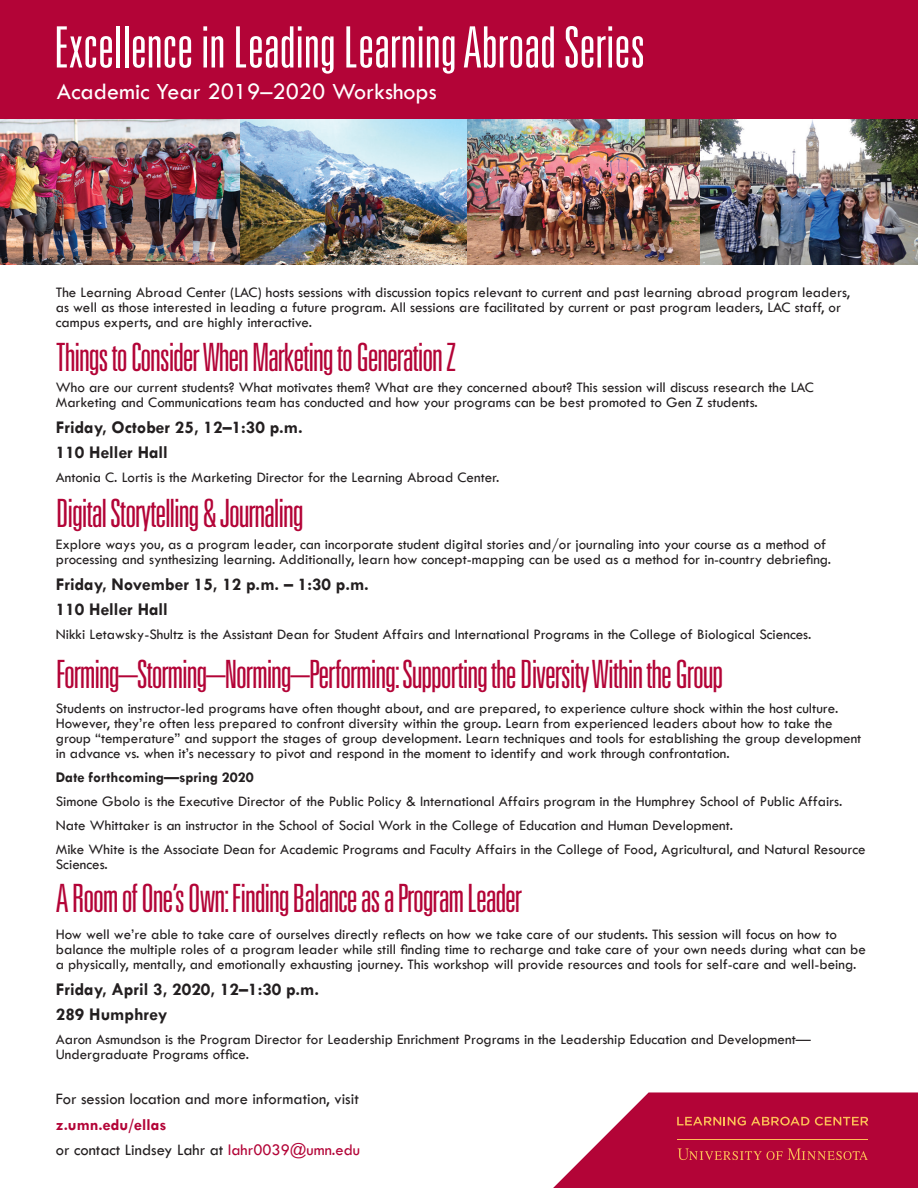
<style>
.page{position:relative;width:918px;height:1188px;background:#fff}
.page>*{position:absolute;margin:0;border:0;box-sizing:border-box;transform-origin:0 0}
.t1{font:300 ultra-condensed 57px "Univers";color:#fff}
.Body{font:300 ultra-condensed 39px "Univers";letter-spacing:-.03em;color:#b30437}
.t2{font:24px "Tw Cen";color:#fff}
.Body_bold{font:700 18px "Tw Cen";color:#231f20}
.Body-2{font:16.5px "Tw Cen";color:#231f20}
.Body-3{font:700 16.5px "Tw Cen";color:#b30437}
.Body-4{font:15px/15px "Tw Cen";color:#231f20}
.Body-5{font:700 15px "Tw Cen";color:#231f20}
.s1{color:#b30437}
</style>
<div class="page">
<img style="left:0;top:118px;width:918px;height:147px">
<div style="left:0;top:0;width:918px;height:118px;background:#b30437"></div>
<svg style="left:553px;top:1092px;width:365px;height:96px;background:#bf2c52"></svg>
<p class="t1" style="left:54px;top:18px;width:593px">Excellence in Leading Learning Abroad Series</p>
<p class="t2" style="left:57px;top:77px;width:381px">Academic Year 2019–2020 Workshops</p>
<p class="Body-4" style="left:56px;top:285px;width:796px">The Learning Abroad Center (LAC) hosts sessions with discussion topics relevant to current and past learning abroad program leaders, as well as those interested in leading a future program. All sessions are facilitated by current or past program leaders, LAC staff, or campus experts, and are highly interactive.</p>
<p class="Body" style="left:56px;top:337px;width:402px">Things to Consider When Marketing to Generation Z</p>
<p class="Body-4" style="left:56px;top:380px;width:760px">Who are our current students? What motivates them? What are they concerned about? This session will discuss research the LAC<br>Marketing and Communications team has conducted and how your programs can be best promoted to Gen Z students.</p>
<p class="Body_bold" style="left:56px;top:416px;width:248px">Friday, October 25, 12–1:30 p.m.</p>
<p class="Body_bold" style="left:56px;top:442px;width:114px">110 Heller Hall</p>
<p class="Body-4" style="left:56px;top:470px;width:445px">Antonia C. Lortis is the Marketing Director for the Learning Abroad Center.</p>
<p class="Body" style="left:56px;top:493px;width:249px">Digital Storytelling &amp; Journaling</p>
<p class="Body-4" style="left:56px;top:537px;width:777px">Explore ways you, as a program leader, can incorporate student digital stories and/or journaling into your course as a method of processing and synthesizing learning. Additionally, learn how concept-mapping can be used as a method for in-country debriefing.</p>
<p class="Body_bold" style="left:56px;top:573px;width:315px">Friday, November 15, 12 p.m. – 1:30 p.m.</p>
<p class="Body_bold" style="left:56px;top:599px;width:114px">110 Heller Hall</p>
<p class="Body-4" style="left:56px;top:627px;width:757px">Nikki Letawsky-Shultz is the Assistant Dean for Student Affairs and International Programs in the College of Biological Sciences.</p>
<p class="Body" style="left:56px;top:654px;width:669px">Forming–Storming–Norming–Performing:Supporting the Diversity Within the Group</p>
<p class="Body-4" style="left:56px;top:701px;width:807px">Students on instructor-led programs have often thought about, and are prepared, to experience culture shock within the host culture.<br>However, they’re often less prepared to confront diversity within the group. Learn from experienced leaders about how to take the group “temperature” and support the stages of group development. Learn techniques and tools for establishing the group development in advance vs. when it’s necessary to pivot and respond in the moment to identify and work through confrontation.</p>
<p class="Body-5" style="left:56px;top:768px;width:200px">Date forthcoming—spring 2020</p>
<p class="Body-4" style="left:56px;top:794px;width:788px">Simone Gbolo is the Executive Director of the Public Policy &amp; International Affairs program in the Humphrey School of Public Affairs.</p>
<p class="Body-4" style="left:56px;top:818px;width:679px">Nate Whittaker is an instructor in the School of Social Work in the College of Education and Human Development.</p>
<p class="Body-4" style="left:56px;top:842px;width:811px">Mike White is the Associate Dean for Academic Programs and Faculty Affairs in the College of Food, Agricultural, and Natural Resource<br>Sciences.</p>
<p class="Body" style="left:56px;top:878px;width:469px">A Room of One’s Own:Finding Balance as a Program Leader</p>
<p class="Body-4" style="left:56px;top:927px;width:812px">How well we’re able to take care of ourselves directly reflects on how we take care of our students. This session will focus on how to balance the multiple roles of a program leader while still finding time to recharge and take care of your own needs during what can be a physically, mentally, and emotionally exhausting journey. This workshop will provide resources and tools for self-care and well-being.</p>
<p class="Body_bold" style="left:56px;top:978px;width:265px">Friday, April 3, 2020, 12–1:30 p.m.</p>
<p class="Body_bold" style="left:56px;top:1004px;width:113px">289 Humphrey</p>
<p class="Body-4" style="left:56px;top:1032px;width:756px">Aaron Asmundson is the Program Director for Leadership Enrichment Programs in the Leadership Education and Development—<br>Undergraduate Programs office.</p>
<p class="Body-2" style="left:56px;top:1089px;width:305px">For session location and more information, visit</p>
<p class="Body-3" style="left:56px;top:1115px;width:112px">z.umn.edu/ellas</p>
<p class="Body-2" style="left:56px;top:1140px;width:306px">or contact Lindsey Lahr at <span class="s1">lahr0039@umn.edu</span></p>
</div>
